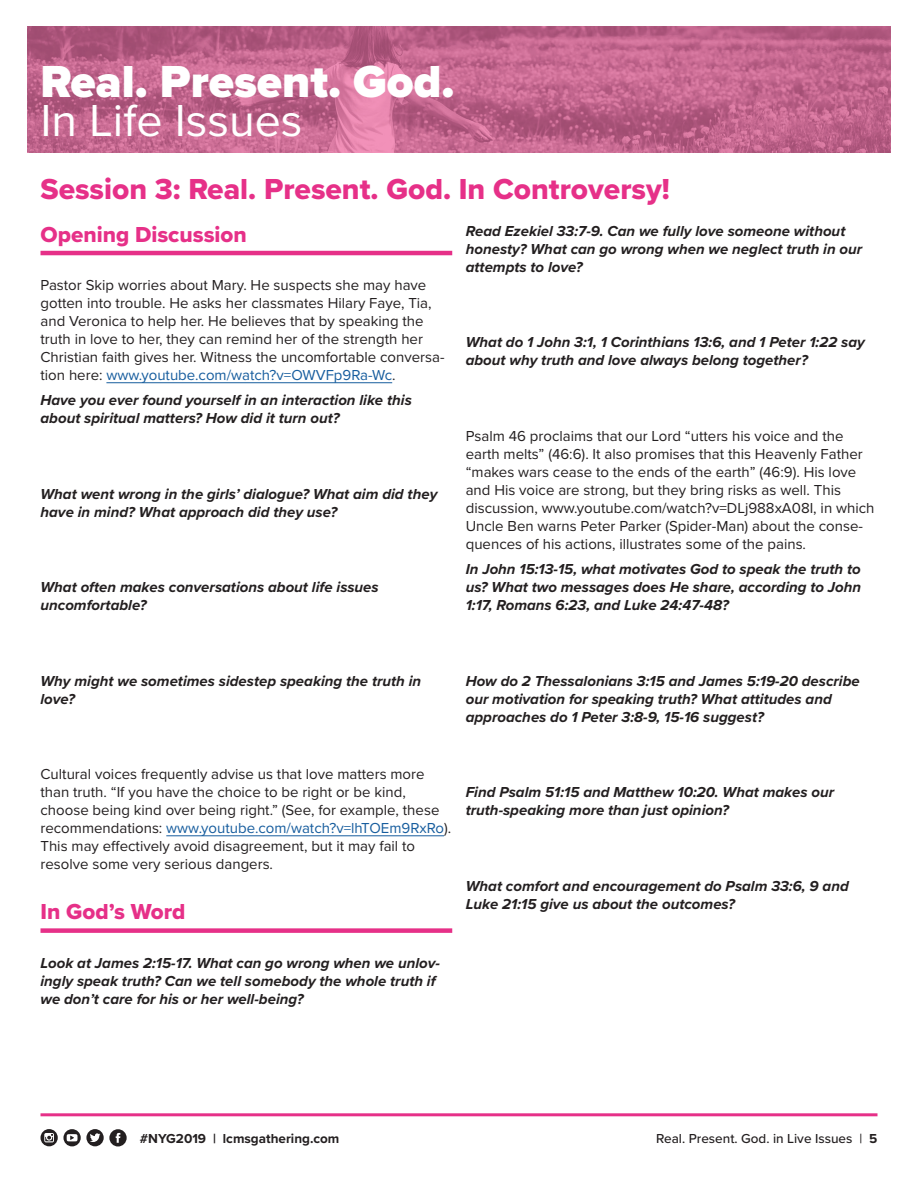
<style>
.page{position:relative;width:918px;height:1188px;background:#fff}
.page>*{position:absolute;margin:0;border:0;box-sizing:border-box;transform-origin:0 0}
.t1{font:900 46.5px "Proxima Nova";color:#fff}
.t2{font:46.5px "Proxima Nova";color:#fff}
.t3{font:30px "Proxima Nova Extrabld";color:#e63088}
.t4{font:22.5px "Proxima Nova Extrabld";color:#e63088}
.t5{font:italic 700 15px/18px "Proxima Nova";color:#231f20}
.t6{font:15px/18px "Proxima Nova";color:#231f20}
.t7{font:500 13.5px "Proxima Nova";color:#231f20}
.t8{font:700 13.5px "Proxima Nova";color:#231f20}
.s1{color:#175d9e}
.s2{font-weight:700}
</style>
<div class="page">
<img style="left:27px;top:27px;width:864px;height:126px">
<hr style="left:40px;top:1113px;width:838px;height:3px;background:#e63088">
<svg style="left:40px;top:1129px;width:87px;height:17px"></svg>
<hr style="left:40px;top:251px;width:412px;height:4px;background:#e63088">
<hr style="left:106px;top:382px;width:286px;height:1px;background:#175d9e">
<hr style="left:166px;top:835px;width:278px;height:1px;background:#175d9e">
<div style="left:40px;top:928px;width:412px;height:5px;background:#e63088"></div>
<h1 class="t1" style="left:40px;top:47px;width:416px">Real. Present. God.</h1>
<h1 class="t2" style="left:40px;top:86px;width:264px">In Life Issues</h1>
<h2 class="t3" style="left:40px;top:167px;width:631px">Session 3: Real. Present. God. In Controversy!</h2>
<h3 class="t4" style="left:40px;top:218px;width:208px">Opening Discussion</h3>
<p class="t6" style="left:40px;top:276px;width:406px">Pastor Skip worries about Mary. He suspects she may have gotten into trouble. He asks her classmates Hilary Faye, Tia, and Veronica to help her. He believes that by speaking the truth in love to her, they can remind her of the strength her Christian faith gives her. Witness the uncomfortable conversa&shy;tion here: <span class="s1">www.youtube.com/watch?v=OWVFp9Ra-Wc</span>.</p>
<p class="t5" style="left:40px;top:391px;width:373px">Have you ever found yourself in an interaction like this about spiritual matters? How did it turn out?</p>
<p class="t5" style="left:466px;top:222px;width:398px">Read Ezekiel 33:7-9. Can we fully love someone without honesty? What can go wrong when we neglect truth in our attempts to love?</p>
<p class="t5" style="left:466px;top:333px;width:401px">What do 1 John 3:1, 1 Corinthians 13:6, and 1 Peter 1:22 say about why truth and love always belong together?</p>
<p class="t5" style="left:40px;top:485px;width:398px">What went wrong in the girls’ dialogue? What aim did they have in mind? What approach did they use?</p>
<p class="t5" style="left:40px;top:578px;width:340px">What often makes conversations about life issues uncomfortable?</p>
<p class="t6" style="left:466px;top:426px;width:410px">Psalm 46 proclaims that our Lord “utters his voice and the earth melts” (46:6). It also promises that this Heavenly Father “makes wars cease to the ends of the earth” (46:9). His love and His voice are strong, but they bring risks as well. This discussion, www.youtube.com/watch?v=DLj988xA08I, in which Uncle Ben warns Peter Parker (Spider-Man) about the conse&shy;quences of his actions, illustrates some of the pains.</p>
<p class="t5" style="left:466px;top:560px;width:397px;text-align:justify">In John 15:13-15, what motivates God to speak the truth to us? What two messages does He share, according to John 1:17, Romans 6:23, and Luke 24:47-48?</p>
<p class="t5" style="left:40px;top:672px;width:382px">Why might we sometimes sidestep speaking the truth in love?</p>
<p class="t5" style="left:466px;top:671px;width:396px">How do 2 Thessalonians 3:15 and James 5:19-20 describe our motivation for speaking truth? What attitudes and approaches do 1 Peter 3:8-9, 15-16 suggest?</p>
<p class="t6" style="left:40px;top:765px;width:412px">Cultural voices frequently advise us that love matters more than truth. “If you have the choice to be right or be kind, choose being kind over being right.” (See, for example, these recommendations: <span class="s1">www.youtube.com/watch?v=lhTOEm9RxRo</span>).<br>This may effectively avoid disagreement, but it may fail to resolve some very serious dangers.</p>
<h3 class="t4" style="left:40px;top:895px;width:147px">In God’s Word</h3>
<p class="t5" style="left:40px;top:954px;width:401px">Look at James 2:15-17. What can go wrong when we unlov&shy;ingly speak truth? Can we tell somebody the whole truth if we don’t care for his or her well-being?</p>
<p class="t5" style="left:466px;top:783px;width:370px">Find Psalm 51:15 and Matthew 10:20. What makes our truth-speaking more than just opinion?</p>
<p class="t5" style="left:466px;top:876px;width:385px">What comfort and encouragement do Psalm 33:6, 9 and<br>Luke 21:15 give us about the outcomes?</p>
<p class="t8" style="left:140px;top:1129px;width:201px">#NYG2019 | lcmsgathering.com</p>
<p class="t7" style="left:656px;top:1129px;width:223px">Real. Present. God. in Live Issues | <span class="s2">5</span></p>
</div>
